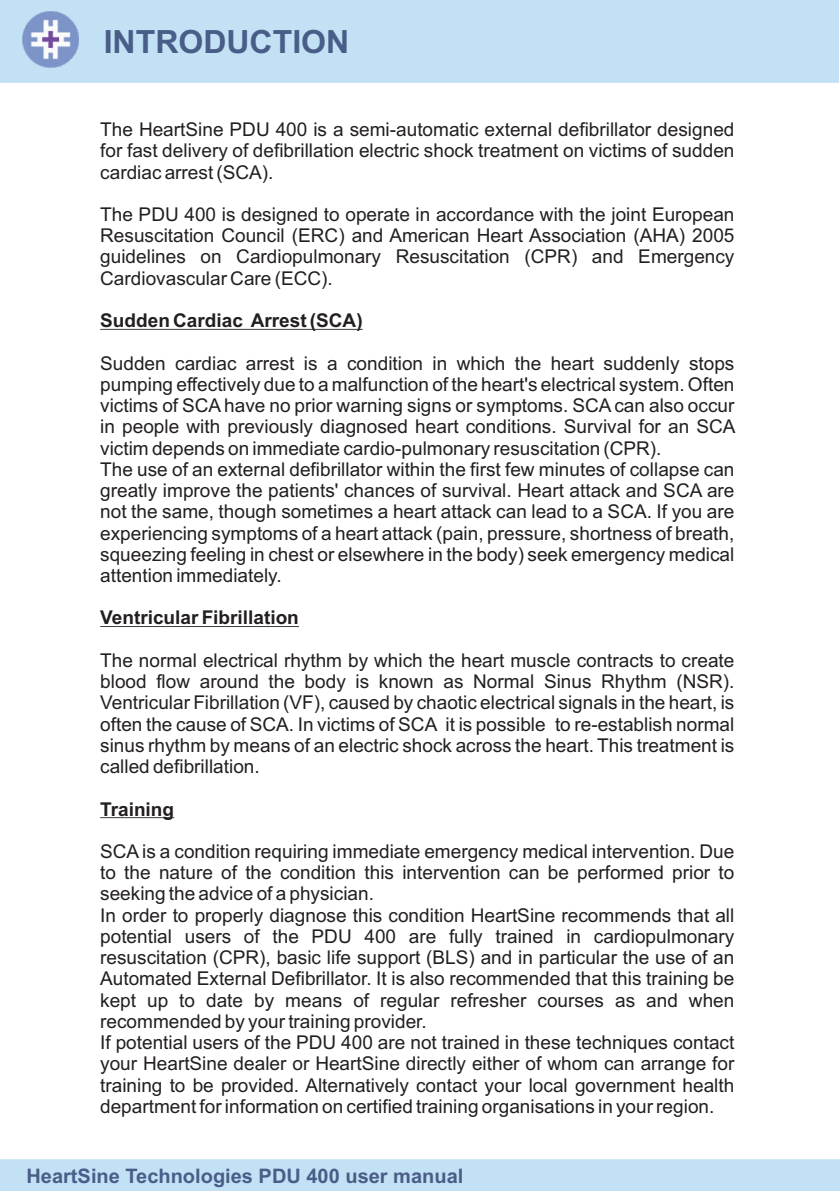
<style>
.page{position:relative;width:840px;height:1191px;background:#fff}
.page>*{position:absolute;margin:0;border:0;box-sizing:border-box;transform-origin:0 0}
.t1{font:700 32px "Arial";color:#485e88}
.t2{font:700 20px "Arial";color:#485e88}
.t3{font:19px/21.2px "Arial";color:#231f20;text-align:justify}
.t4{font:700 19px "Arial";color:#231f20}
</style>
<div class="page">
<div style="left:0;top:0;width:838px;height:83px;background:#c3e1f5"></div>
<img style="left:22px;top:11px;width:57px;height:56px">
<hr style="left:100px;top:329px;width:262px;height:1px;background:#231f20">
<hr style="left:100px;top:626px;width:199px;height:1px;background:#231f20">
<hr style="left:100px;top:817px;width:74px;height:1px;background:#231f20">
<div style="left:0;top:1159px;width:839px;height:32px;background:#c3e1f5"></div>
<h1 class="t1" style="left:104px;top:30px;width:247px">INTRODUCTION</h1>
<p class="t3" style="left:100px;top:120px;width:635px">The HeartSine PDU 400 is a semi-automatic external defibrillator designed for fast delivery of defibrillation electric shock treatment on victims of sudden cardiac arrest (SCA).</p>
<p class="t3" style="left:100px;top:205px;width:635px">The PDU 400 is designed to operate in accordance with the joint European Resuscitation Council (ERC) and American Heart Association (AHA) 2005 guidelines on Cardiopulmonary Resuscitation (CPR) and Emergency Cardiovascular Care (ECC).</p>
<p class="t4" style="left:100px;top:313px;width:264px">Sudden Cardiac Arrest (SCA)</p>
<p class="t3" style="left:100px;top:354px;width:636px;text-align:left">Sudden cardiac arrest is a condition in which the heart suddenly stops pumping effectively due to a malfunction of the heart's electrical system. Often victims of SCAhave no prior warning signs or symptoms. SCAcan also occur in people with previously diagnosed heart conditions. Survival for an SCA victim depends on immediate cardio-pulmonary resuscitation (CPR).<br>The use of an external defibrillator within the first few minutes of collapse can greatly improve the patients' chances of survival. Heart attack and SCA are not the same, though sometimes a heart attack can lead to a SCA. If you are experiencing symptoms of a heart attack (pain, pressure, shortness of breath, squeezing feeling in chest or elsewhere in the body) seek emergency medical attention immediately.</p>
<p class="t4" style="left:100px;top:610px;width:200px">Ventricular Fibrillation</p>
<p class="t3" style="left:100px;top:651px;width:635px">The normal electrical rhythm by which the heart muscle contracts to create blood flow around the body is known as Normal Sinus Rhythm (NSR).<br>Ventricular Fibrillation (VF), caused by chaotic electrical signals in the heart, is often the cause of SCA. In victims of SCA it is possible to re-establish normal sinus rhythm by means of an electric shock across the heart. This treatment is called defibrillation.</p>
<p class="t4" style="left:100px;top:801px;width:75px">Training</p>
<p class="t3" style="left:100px;top:842px;width:635px;text-align:left">SCAis a condition requiring immediate emergency medical intervention. Due to the nature of the condition this intervention can be performed prior to seeking the advice of a physician.<br>In order to properly diagnose this condition HeartSine recommends that all potential users of the PDU 400 are fully trained in cardiopulmonary resuscitation (CPR), basic life support (BLS) and in particular the use of an Automated External Defibrillator. It is also recommended that this training be kept up to date by means of regular refresher courses as and when recommended by your training provider.<br>If potential users of the PDU 400 are not trained in these techniques contact your HeartSine dealer or HeartSine directly either of whom can arrange for training to be provided. Alternatively contact your local government health department for information on certified training organisations in your region.</p>
<p class="t2" style="left:26px;top:1168px;width:438px">HeartSine Technologies PDU 400 user manual</p>
</div>
